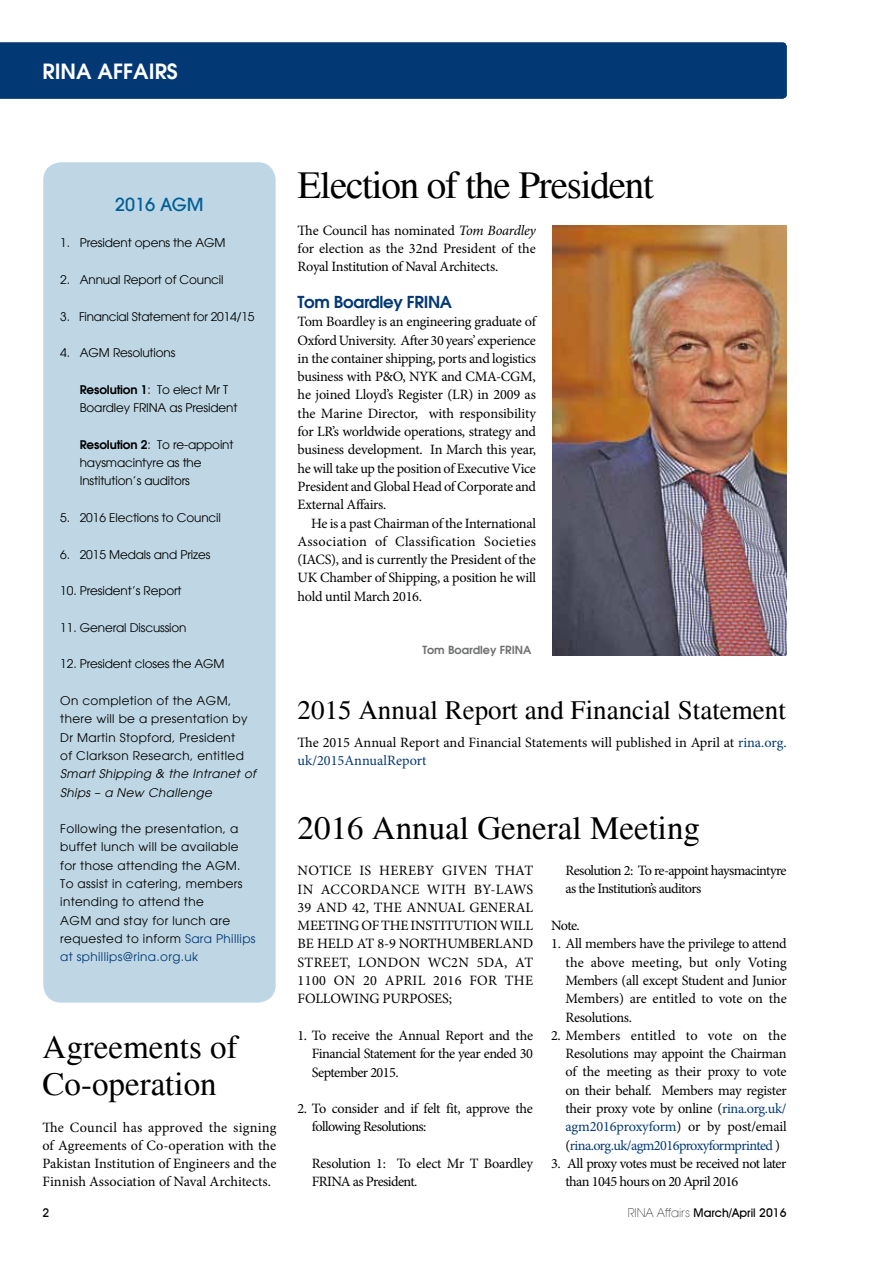
<style>
.page{position:relative;width:893px;height:1263px;background:#fff}
.page>*{position:absolute;margin:0;border:0;box-sizing:border-box;transform-origin:0 0}
.t1{font:39px "Times";letter-spacing:-.03em;color:#000}
.t2{font:33px/36.6px "Times";color:#000}
.t3{font:27px "Times";color:#000}
.t4{font:600 21px "Avant Garde";color:#fff}
.t5{font:500 18px "Avant Garde LT";color:#005e96}
.t6{font:600 16.5px "Avant Garde";letter-spacing:-.02em;color:#023874}
.t7{font:14.25px/18.3px "Minion Pro";letter-spacing:-.025em;color:#000;text-align:justify}
.t8{font:14.25px/18.3px "Minion Pro";color:#000}
.t9{font:14.25px/18.3px "Minion Pro";letter-spacing:-.045em;color:#000}
.t10{font:12px/18.3px "Avant Garde";letter-spacing:.03em;color:#000}
.t11{font:12px/18.3px "Avant Garde";letter-spacing:-.01em;color:#000}
.t12{font:italic 12px/18.3px "Avant Garde";letter-spacing:.03em;color:#000}
.t13{font:12px "Avant Garde";letter-spacing:-.02em;color:#000}
.t14{font:500 12px "Avant Garde IT Cby BT";color:#000}
.t15{font:600 11.25px "Avant Garde";color:#707172}
.s1{font-weight:600}
.s2{color:#023874}
.s3{font-style:italic}
.s4{font-family:"Avant Garde LT";font-weight:200}
</style>
<div class="page">
<div style="left:0;top:42px;width:787px;height:57px;background:#023874"></div>
<div style="left:43px;top:162px;width:233px;height:841px;background:#bfd7e5;border-radius:18px"></div>
<img style="left:553px;top:226px;width:234px;height:430px">
<h3 class="t4" style="left:43px;top:57px;width:13px">RINA</h3>
<h3 class="t4" style="left:98px;top:57px;width:13px">AFFAIRS</h3>
<p class="t5" style="left:115px;top:193px;width:87px">2016 AGM</p>
<p class="t11" style="left:60px;top:234px;width:167px">1. President opens the AGM</p>
<p class="t11" style="left:60px;top:271px;width:165px">2. Annual Report of Council</p>
<p class="t13" style="left:60px;top:309px;width:196px">3. Financial Statement for 2014/15</p>
<p class="t11" style="left:60px;top:344px;width:117px">4. AGM Resolutions</p>
<p class="t11" style="left:80px;top:380px;width:159px"><span class="s1">RESOLUTION 1</span>: To elect Mr T<br>Boardley FRINA as President</p>
<p class="t11" style="left:80px;top:435px;width:155px"><span class="s1">RESOLUTION 2</span>: To re-appoint haysmacintyre as the<br>Institution’s auditors</p>
<p class="t11" style="left:60px;top:509px;width:162px">5. 2016 Elections to Council</p>
<p class="t11" style="left:60px;top:545px;width:152px">6. 2015 Medals and Prizes</p>
<p class="t11" style="left:60px;top:582px;width:123px">10. President’s Report</p>
<p class="t11" style="left:60px;top:618px;width:128px">11. General Discussion</p>
<p class="t11" style="left:60px;top:655px;width:166px">12. President closes the AGM</p>
<p class="t10" style="left:60px;top:692px;width:189px">On completion of the AGM, there will be a presentation by<br>Dr Martin Stopford, President of Clarkson Research, entitled</p>
<p class="t12" style="left:60px;top:765px;width:197px">Smart Shipping &amp; the Intranet of<br>Ships – a New Challenge</p>
<p class="t10" style="left:60px;top:820px;width:197px">Following the presentation, a buffet lunch will be available for those attending the AGM.<br>To assist in catering, members intending to attend the<br>AGM and stay for lunch are requested to inform <span class="s2">Sara Phillips at sphillips@rina.org.uk</span></p>
<h2 class="t2" style="left:43px;top:1029px;width:197px">Agreements of<br>Co-operation</h2>
<p class="t7" style="left:43px;top:1118px;width:235px">The Council has approved the signing of Agreements of Co-operation with the Pakistan Institution of Engineers and the Finnish Association of Naval Architects.</p>
<h1 class="t1" style="left:298px;top:163px;width:358px">Election of the President</h1>
<p class="t7" style="left:298px;top:221px;width:240px">The Council has nominated <span class="s3">Tom Boardley </span>for election as the 32nd President of the Royal Institution of Naval Architects.</p>
<p class="t6" style="left:298px;top:291px;width:156px">TOM BOARDLEY FRINA</p>
<p class="t7" style="left:298px;top:313px;width:240px">Tom Boardley is an engineering graduate of Oxford University. After 30 years’ experience in the container shipping, ports and logistics business with P&amp;O, NYK and CMA-CGM, he joined Lloyd’s Register (LR) in 2009 as the Marine Director, with responsibility for LR’s worldwide operations, strategy and business development. In March this year, he will take up the position of Executive Vice President and Global Head of Corporate and External Affairs.</p>
<p class="t7" style="left:298px;top:514px;width:240px;text-indent:13px">He is a past Chairman of the International Association of Classification Societies (IACS), and is currently the President of the UK Chamber of Shipping, a position he will hold until March 2016.</p>
<p class="t15" style="left:422px;top:643px;width:111px">TOM BOARDLEY FRINA</p>
<h3 class="t3" style="left:298px;top:695px;width:490px">2015 Annual Report and Financial Statement</h3>
<p class="t8" style="left:298px;top:733px;width:491px">The 2015 Annual Report and Financial Statements will published in April at <span class="s2">rina.org. uk/2015AnnualReport</span></p>
<h2 class="t2" style="left:298px;top:810px;width:404px">2016 Annual General Meeting</h2>
<p class="t7" style="left:298px;top:861px;width:237px">NOTICE IS HEREBY GIVEN THAT IN ACCORDANCE WITH BY-LAWS 39 AND 42, THE ANNUAL GENERAL MEETING OF THE INSTITUTION WILL BE HELD AT 8-9 NORTHUMBERLAND STREET, LONDON WC2N 5DA, AT 1100 ON 20 APRIL 2016 FOR THE FOLLOWING PURPOSES;</p>
<p class="t7" style="left:312px;top:1026px;width:223px;text-indent:-14px">1. To receive the Annual Report and the Financial Statement for the year ended 30<br>September 2015.</p>
<p class="t7" style="left:312px;top:1099px;width:223px;text-indent:-14px">2. To consider and if felt fit, approve the following Resolutions:</p>
<p class="t7" style="left:312px;top:1154px;width:223px">Resolution 1: To elect Mr T Boardley<br>FRINA as President.</p>
<p class="t9" style="left:565px;top:861px;width:223px">Resolution 2: To re-appoint haysmacintyre as the Institution’s auditors</p>
<p class="t7" style="left:551px;top:916px;width:30px">Note.</p>
<p class="t7" style="left:565px;top:935px;width:223px;text-indent:-14px">1. All members have the privilege to attend the above meeting, but only Voting Members (all except Student and Junior Members) are entitled to vote on the Resolutions.</p>
<p class="t7" style="left:565px;top:1026px;width:223px;text-indent:-14px">2. Members entitled to vote on the Resolutions may appoint the Chairman of the meeting as their proxy to vote on their behalf. Members may register their proxy vote by online (<span class="s2">rina.org.uk/ agm2016proxyform</span>) or by post/email (<span class="s2">rina.org.uk/agm2016proxyformprinted</span> )</p>
<p class="t7" style="left:565px;top:1154px;width:223px;text-indent:-14px">3. All proxy votes must be received not later than 1045 hours on 20 April 2016</p>
<p class="t14" style="left:43px;top:1205px;width:8px">2</p>
<p class="t14" style="left:628px;top:1205px;width:160px"><span class="s4">Rina Affairs</span> March/April 2016</p>
</div>
